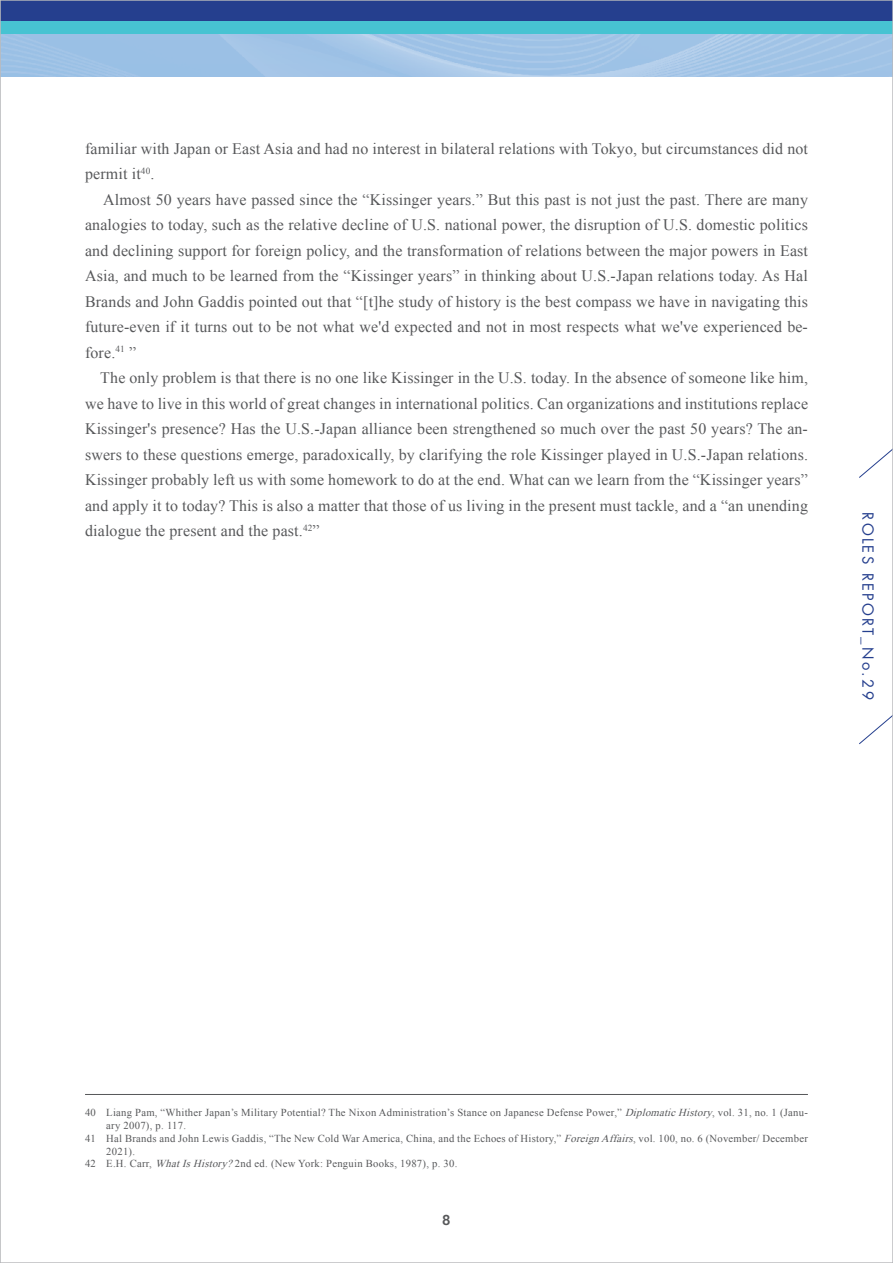
<style>
.page{position:relative;width:893px;height:1263px;background:#fff}
.page>*{position:absolute;margin:0;border:0;box-sizing:border-box;transform-origin:0 0}
.ROLES_本文{font:15.9px/25.5px "Times New Roman";letter-spacing:.01em;color:#57585a;text-align:justify}
.ROLES_見出し{font:14.85px "Futura Std";letter-spacing:.15em;color:#253f8e}
.t1{font:13.8px "Midashi Go Pr 5 MB31";color:#57585a}
.ROLES_注釈{font:10.65px/12.8px "Times New Roman";letter-spacing:.025em;color:#57585a}
.s1{font-style:italic}
</style>
<div class="page">
<svg style="left:859px;top:450px;width:32px;height:28px"></svg>
<svg style="left:859px;top:716px;width:32px;height:29px"></svg>
<svg style="left:2px;top:34px;width:889px;height:43px;background:#a1c3e6"></svg>
<div style="left:0;top:0;width:893px;height:21px;background:#253f8e"></div>
<div style="left:0;top:21px;width:893px;height:13px;background:#47c3d2"></div>
<hr style="left:85px;top:1094px;width:723px;height:1px;background:#57585a">
<p class="ROLES_本文" style="left:85px;top:135px;width:724px">familiar with Japan or East Asia and had no interest in bilateral relations with Tokyo, but circumstances did not permit it<sup>40</sup>.</p>
<p class="ROLES_本文" style="left:85px;top:186px;width:724px;text-indent:18px">Almost 50 years have passed since the “Kissinger years.” But this past is not just the past. There are many analogies to today, such as the relative decline of U.S. national power, the disruption of U.S. domestic politics and declining support for foreign policy, and the transformation of relations between the major powers in East Asia, and much to be learned from the “Kissinger years” in thinking about U.S.-Japan relations today. As Hal Brands and John Gaddis pointed out that “[t]he study of history is the best compass we have in navigating this future-even if it turns out to be not what we'd expected and not in most respects what we've experienced be&shy;fore.<sup>41</sup> ”</p>
<p class="ROLES_本文" style="left:85px;top:365px;width:725px;text-indent:15px">The only problem is that there is no one like Kissinger in the U.S. today. In the absence of someone like him, we have to live in this world of great changes in international politics. Can organizations and institutions replace Kissinger's presence? Has the U.S.-Japan alliance been strengthened so much over the past 50 years? The an&shy;swers to these questions emerge, paradoxically, by clarifying the role Kissinger played in U.S.-Japan relations.<br>Kissinger probably left us with some homework to do at the end. What can we learn from the “Kissinger years” and apply it to today? This is also a matter that those of us living in the present must tackle, and a “an unending dialogue the present and the past.<sup>42</sup>”</p>
<p class="ROLES_見出し" style="left:877px;top:512px;width:189px;rotate:90deg">ROLES REPORT_No.29</p>
<p class="ROLES_注釈" style="left:106px;top:1106px;width:703px;text-indent:-21px">40 Liang Pam, “Whither Japan’s Military Potential? The Nixon Administration’s Stance on Japanese Defense Power,” <span class="s1">DiplomaticHistory</span>, vol. 31, no. 1 (Janu&shy;ary 2007), p. 117.</p>
<p class="ROLES_注釈" style="left:106px;top:1132px;width:703px;text-indent:-21px">41 Hal Brands and John Lewis Gaddis, “The New Cold War America, China, and the Echoes of History,” <span class="s1">ForeignAffairs</span>, vol. 100, no. 6 (November/ December<br>2021).</p>
<p class="ROLES_注釈" style="left:85px;top:1157px;width:374px">42 E.H. Carr, <span class="s1">WhatIsHistory?</span>2nd ed. (New York: Penguin Books, 1987), p. 30.</p>
<p class="t1" style="left:443px;top:1208px;width:9px">8</p>
</div>
